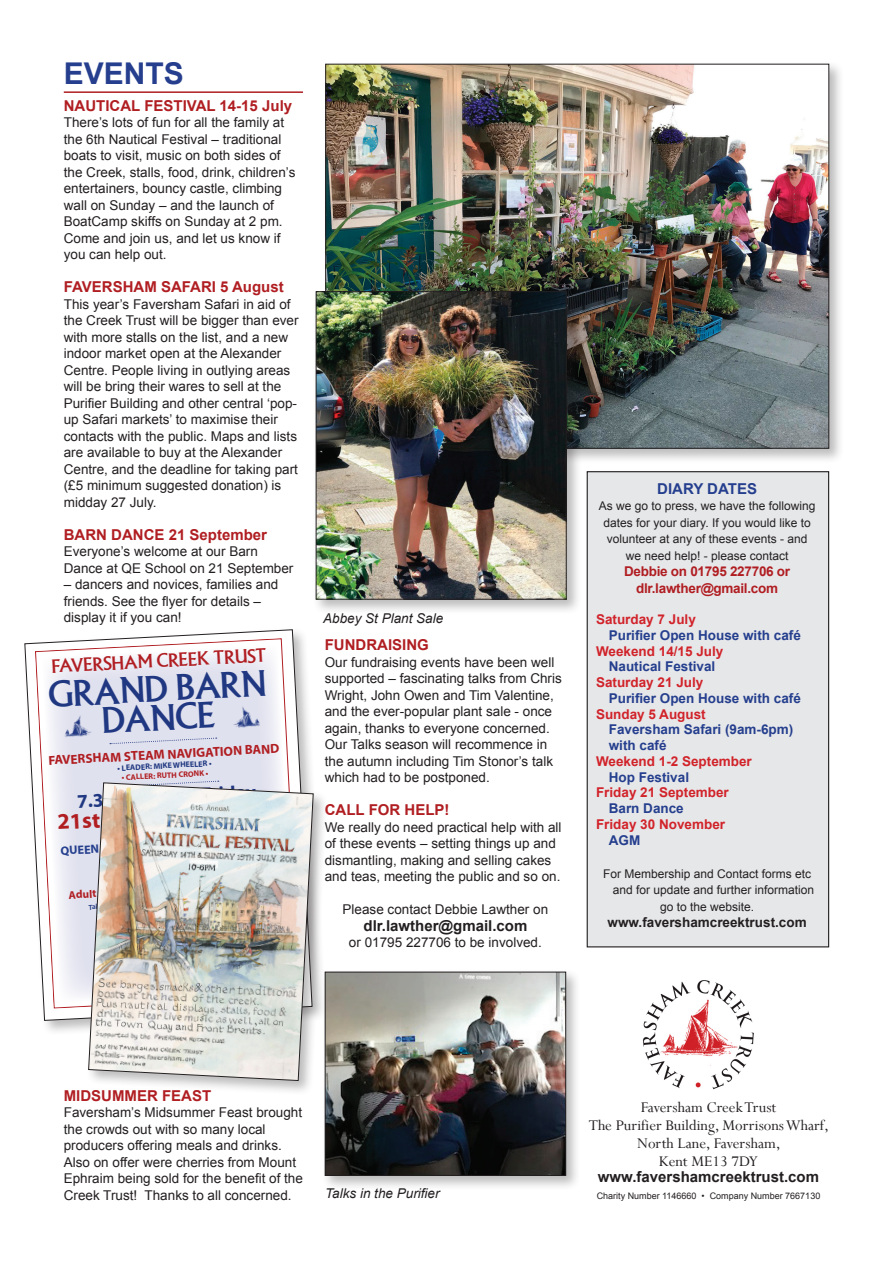
<style>
.page{position:relative;width:893px;height:1263px;background:#fff}
.page>*{position:absolute;margin:0;border:0;box-sizing:border-box;transform-origin:0 0}
.t1{font:38.7px/29.1px "Albertus";color:#203882;text-align:center}
.t2{font:700 30px "Arial";color:#253f8e}
.t3{font:20.1px "Albertus";color:#b01e22}
.t4{font:16.5px/18px "Perpetua";color:#231f20;text-align:center}
.t5{font:700 15px "Arial";color:#b01e22}
.t6{font:700 15px "Arial";color:#231f20}
.t7{font:700 15px "Arial";color:#253f8e}
.t8{font:13.5px/16.5px "Arial";color:#231f20}
.t9{font:700 13.5px/15.8px "Arial";color:#253f8e}
.t10{font:700 13.5px "Arial";color:#d1232a}
.t11{font:700 13.5px/16.5px "Arial";letter-spacing:-.02em;color:#b01e22;text-align:center}
.t12{font:italic 13.5px "Arial";color:#231f20}
.t13{font:700 13.5px "Arial";color:#231f20}
.t14{font:700 13.05px "Myriad Pro";color:#b01e22}
.t15{font:12px/16.5px "Arial";color:#231f20;text-align:center}
.t16{font:9px "Arial";color:#231f20}
.t17{font:700 7.95px "Myriad Pro";color:#203882}
.t18{font:700 7.95px "Myriad Pro";color:#b01e22}
</style>
<div class="page">
<img style="left:640px;top:976px;width:118px;height:118px;border-radius:59px">
<hr style="left:64px;top:91px;width:239px;height:2px;background:#b01e22">
<div style="left:587px;top:472px;width:242px;height:475px;background:#e6e7e9"></div>
<div style="left:587px;top:471px;width:242px;height:476px;border:1px solid #231f20"></div>
<div style="left:21px;top:626px;width:306px;height:410px;background:#231f20;opacity:.3"></div>
<svg style="left:24px;top:629px;width:289px;height:392px"></svg>
<div style="left:85px;top:779px;width:243px;height:317px;background:#231f20;opacity:.3"></div>
<img style="left:88px;top:782px;width:226px;height:299px">
<div style="left:322px;top:969px;width:259px;height:222px;background:#231f20;opacity:.3"></div>
<img style="left:327px;top:974px;width:237px;height:200px">
<div style="left:325px;top:972px;width:241px;height:204px;border:1px solid #231f20"></div>
<div style="left:322px;top:61px;width:522px;height:403px;background:#231f20;opacity:.3"></div>
<img style="left:327px;top:66px;width:500px;height:381px">
<div style="left:313px;top:288px;width:269px;height:326px;background:#231f20;opacity:.3"></div>
<img style="left:318px;top:293px;width:247px;height:305px">
<div style="left:316px;top:291px;width:251px;height:309px;border:1px solid #231f20"></div>
<h2 class="t2" style="left:64px;top:56px;width:122px">EVENTS</h2>
<p class="t5" style="left:64px;top:97px;width:230px">NAUTICAL FESTIVAL 14-15 July</p>
<p class="t8" style="left:64px;top:114px;width:233px">There’s lots of fun for all the family at the 6th Nautical Festival – traditional boats to visit, music on both sides of the Creek, stalls, food, drink, children’s entertainers, bouncy castle, climbing wall on Sunday – and the launch of BoatCamp skiffs on Sunday at 2 pm.<br>Come and join us, and let us know if you can help out.</p>
<p class="t5" style="left:64px;top:278px;width:222px">FAVERSHAM SAFARI 5 August</p>
<p class="t8" style="left:64px;top:295px;width:236px">This year’s Faversham Safari in aid of the Creek Trust will be bigger than ever with more stalls on the list, and a new indoor market open at the Alexander Centre. People living in outlying areas will be bring their wares to sell at the Purifier Building and other central ‘pop&shy;up Safari markets’ to maximise their contacts with the public. Maps and lists are available to buy at the Alexander Centre, and the deadline for taking part (£5 minimum suggested donation) is midday 27 July.</p>
<p class="t5" style="left:64px;top:526px;width:205px">BARN DANCE 21 September</p>
<p class="t8" style="left:64px;top:543px;width:231px">Everyone’s welcome at our Barn<br>Dance at QE School on 21 September</p>
<p class="t8" style="left:64px;top:576px;width:216px">– dancers and novices, families and friends. See the flyer for details – display it if you can!</p>
<h3 class="t3" style="left:51px;top:654px;width:216px;rotate:-3deg">FAVERSHAM CREEK TRUST</h3>
<h1 class="t1" style="left:48px;top:679px;width:220px;rotate:-3deg">GRAND BARN<br>DANCE</h1>
<p class="t14" style="left:48px;top:753px;width:233px;rotate:-3deg">FAVERSHAM STEAM NAVIGATION BAND</p>
<p class="t17" style="left:117px;top:764px;width:96px;rotate:-3deg">• LEADER: MIKE WHEELER •</p>
<p class="t18" style="left:121px;top:773px;width:88px;rotate:-3deg">• CALLER: RUTH CRONK •</p>
<p class="t12" style="left:323px;top:610px;width:122px">Abbey St Plant Sale</p>
<p class="t5" style="left:325px;top:637px;width:106px">FUNDRAISING</p>
<p class="t8" style="left:325px;top:654px;width:239px">Our fundraising events have been well supported – fascinating talks from Chris Wright, John Owen and Tim Valentine, and the ever-popular plant sale - once again, thanks to everyone concerned.<br>Our Talks season will recommence in the autumn including Tim Stonor’s talk which had to be postponed.</p>
<p class="t5" style="left:325px;top:802px;width:126px">CALL FOR HELP!</p>
<p class="t8" style="left:325px;top:819px;width:238px">We really do need practical help with all of these events – setting things up and dismantling, making and selling cakes and teas, meeting the public and so on.</p>
<p class="t8" style="left:343px;top:901px;width:207px">Please contact Debbie Lawther on</p>
<p class="t6" style="left:363px;top:917px;width:165px">dlr.lawther@gmail.com</p>
<p class="t8" style="left:349px;top:934px;width:194px">or 01795 227706 to be involved.</p>
<p class="t7" style="left:657px;top:480px;width:101px">DIARY DATES</p>
<p class="t15" style="left:599px;top:498px;width:218px">As we go to press, we have the following dates for your diary. If you would like to volunteer at any of these events - and we need help! - please contact</p>
<p class="t11" style="left:624px;top:563px;width:168px">Debbie on 01795 227706 or dlr.lawther@gmail.com</p>
<p class="t10" style="left:596px;top:612px;width:101px">Saturday 7 July</p>
<p class="t9" style="left:609px;top:627px;width:194px">Purifier Open House with café</p>
<p class="t10" style="left:596px;top:643px;width:129px">Weekend 14/15 July</p>
<p class="t9" style="left:609px;top:659px;width:108px">Nautical Festival</p>
<p class="t10" style="left:596px;top:675px;width:109px">Saturday 21 July</p>
<p class="t9" style="left:609px;top:690px;width:194px">Purifier Open House with café</p>
<p class="t10" style="left:596px;top:706px;width:111px">Sunday 5 August</p>
<p class="t9" style="left:609px;top:722px;width:186px">Faversham Safari (9am-6pm) with café</p>
<p class="t10" style="left:596px;top:753px;width:157px">Weekend 1-2 September</p>
<p class="t9" style="left:609px;top:769px;width:82px">Hop Festival</p>
<p class="t10" style="left:596px;top:785px;width:134px">Friday 21 September</p>
<p class="t9" style="left:609px;top:800px;width:77px">Barn Dance</p>
<p class="t10" style="left:596px;top:816px;width:131px">Friday 30 November</p>
<p class="t9" style="left:609px;top:832px;width:33px">AGM</p>
<p class="t15" style="left:603px;top:865px;width:210px">For Membership and Contact forms etc</p>
<p class="t15" style="left:613px;top:882px;width:203px">and for update and further information</p>
<p class="t15" style="left:660px;top:898px;width:96px">go to the website.</p>
<p class="t13" style="left:608px;top:915px;width:201px">www.favershamcreektrust.com</p>
<p class="t5" style="left:64px;top:1087px;width:149px">MIDSUMMER FEAST</p>
<p class="t8" style="left:64px;top:1104px;width:241px">Faversham’s Midsummer Feast brought the crowds out with so many local producers offering meals and drinks.<br>Also on offer were cherries from Mount Ephraim being sold for the benefit of the Creek Trust! Thanks to all concerned.</p>
<p class="t4" style="left:589px;top:1098px;width:242px">Faversham Creek Trust<br>The Purifier Building, Morrisons Wharf,<br>North Lane, Faversham,<br>Kent ME13 7DY</p>
<p class="t6" style="left:598px;top:1168px;width:223px">www.favershamcreektrust.com</p>
<p class="t16" style="left:597px;top:1190px;width:225px">Charity Number 1146660 • Company Number 7667130</p>
<p class="t12" style="left:325px;top:1186px;width:116px">Talks in the Purifier</p>
</div>
